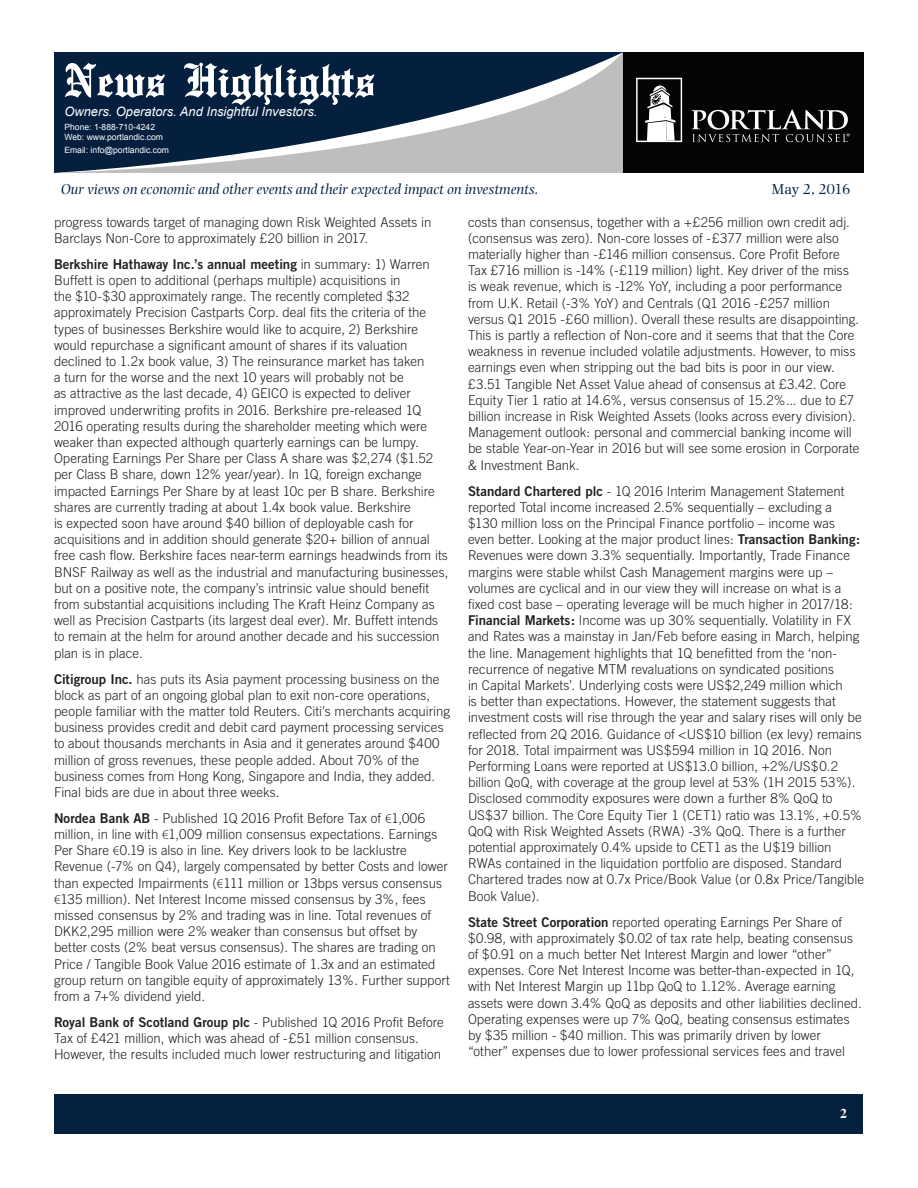
<style>
.page{position:relative;width:918px;height:1188px;background:#fff}
.page>*{position:absolute;margin:0;border:0;box-sizing:border-box;transform-origin:0 0}
.t1{font:500 51px "English Towne";color:#fff}
.t2{font:italic 15px "Photina";color:#04213e}
.t3{font:15px "Photina";letter-spacing:-.025em;color:#04213e}
.Article_-_Body{font:300 13.5px/16.2px "Trade Gothic";color:#231f20}
.t4{font:700 13.5px "Times";color:#fff}
.t5{font:italic 12.9px "Arial";color:#fff}
.t6{font:8.55px/10.4px "Arial";color:#fff}
.s1{font-family:"Trade Gothic Bold Two";font-weight:400}
.s2{font-family:"Myriad Pro"}
</style>
<div class="page">
<div style="left:606px;top:52px;width:258px;height:121px;background:#040503"></div>
<div style="left:55px;top:1094px;width:808px;height:39px;background:#04213e"></div>
<svg style="left:54px;top:53px;width:569px;height:120px;background:#4d5d71"></svg>
<svg style="left:636px;top:78px;width:46px;height:64px"></svg>
<svg style="left:691px;top:110px;width:159px;height:32px"></svg>
<h1 class="t1" style="left:64px;top:51px;width:312px">News Highlights</h1>
<p class="t5" style="left:64px;top:103px;width:255px">Owners. Operators. And Insightful Investors.</p>
<p class="t6" style="left:64px;top:122px;width:100px">Phone: 1-888-710-4242<br>Web: www.portlandic.com</p>
<p class="t6" style="left:64px;top:145px;width:106px">Email: info@portlandic.com</p>
<p class="t2" style="left:61px;top:181px;width:479px">Our views on economic and other events and their expected impact on investments.</p>
<p class="t3" style="left:772px;top:180px;width:80px">May 2, 2016</p>
<p class="Article_-_Body" style="left:54px;top:214px;width:379px">progress towards target of managing down Risk Weighted Assets in<br>Barclays Non-Core to approximately £20 billion in 2017.</p>
<p class="Article_-_Body" style="left:54px;top:256px;width:396px"><span class="s1">Berkshire Hathaway Inc.’s annual meeting</span> in summary: 1) Warren Buffett is open to additional (perhaps multiple) acquisitions in<br>the $10-$30 approximately range. The recently completed $32 approximately Precision Castparts Corp. deal fits the criteria of the types of businesses Berkshire would like to acquire, 2) Berkshire would repurchase a significant amount of shares if its valuation declined to 1.2x book value, 3) The reinsurance market has taken<br>a turn for the worse and the next 10 years will probably not be<br>as attractive as the last decade, 4) GEICO is expected to deliver improved underwriting profits in 2016. Berkshire pre-released 1Q 2016 operating results during the shareholder meeting which were weaker than expected although quarterly earnings can be lumpy.<br>Operating Earnings Per Share per Class A share was $2,274 ($1.52 per Class B share, down 12% year/year). In 1Q, foreign exchange impacted Earnings Per Share by at least 10c per B share. Berkshire shares are currently trading at about 1.4x book value. Berkshire<br>is expected soon have around $40 billion of deployable cash for acquisitions and in addition should generate $20+ billion of annual free cash flow. Berkshire faces near-term earnings headwinds from its BNSF Railway as well as the industrial and manufacturing businesses, but on a positive note, the company’s intrinsic value should benefit from substantial acquisitions including The Kraft Heinz Company as well as Precision Castparts (its largest deal ever). Mr. Buffett intends to remain at the helm for around another decade and his succession plan is in place.</p>
<p class="Article_-_Body" style="left:54px;top:670px;width:398px"><span class="s1">Citigroup Inc.</span> has puts its Asia payment processing business on the block as part of an ongoing global plan to exit non-core operations, people familiar with the matter told Reuters. Citi’s merchants acquiring business provides credit and debit card payment processing services to about thousands merchants in Asia and it generates around $400 million of gross revenues, these people added. About 70% of the business comes from Hong Kong, Singapore and India, they added.<br>Final bids are due in about three weeks.</p>
<p class="Article_-_Body" style="left:54px;top:810px;width:397px"><span class="s1">Nordea Bank AB</span> - Published 1Q 2016 Profit Before Tax of <span class="s2">€</span>1,006 million, in line with <span class="s2">€</span>1,009 million consensus expectations. Earnings Per Share <span class="s2">€</span>0.19 is also in line. Key drivers look to be lacklustre Revenue (-7% on Q4), largely compensated by better Costs and lower than expected Impairments (<span class="s2">€</span>111 million or 13bps versus consensus <span class="s2">€</span>135 million). Net Interest Income missed consensus by 3%, fees missed consensus by 2% and trading was in line. Total revenues of DKK2,295 million were 2% weaker than consensus but offset by better costs (2% beat versus consensus). The shares are trading on Price / Tangible Book Value 2016 estimate of 1.3x and an estimated group return on tangible equity of approximately 13%. Further support from a 7+% dividend yield.</p>
<p class="Article_-_Body" style="left:54px;top:1014px;width:391px"><span class="s1">Royal Bank of Scotland Group plc</span> - Published 1Q 2016 Profit Before<br>Tax of £421 million, which was ahead of -£51 million consensus.<br>However, the results included much lower restructuring and litigation</p>
<p class="Article_-_Body" style="left:468px;top:214px;width:393px">costs than consensus, together with a +£256 million own credit adj. (consensus was zero). Non-core losses of -£377 million were also materially higher than -£146 million consensus. Core Profit Before Tax £716 million is -14% (-£119 million) light. Key driver of the miss is weak revenue, which is -12% YoY, including a poor performance from U.K. Retail (-3% YoY) and Centrals (Q1 2016 -£257 million versus Q1 2015 -£60 million). Overall these results are disappointing.<br>This is partly a reflection of Non-core and it seems that that the Core weakness in revenue included volatile adjustments. However, to miss earnings even when stripping out the bad bits is poor in our view. £3.51 Tangible Net Asset Value ahead of consensus at £3.42. Core Equity Tier 1 ratio at 14.6%, versus consensus of 15.2%... due to £7 billion increase in Risk Weighted Assets (looks across every division).<br>Management outlook: personal and commercial banking income will be stable Year-on-Year in 2016 but will see some erosion in Corporate &amp; Investment Bank.</p>
<p class="Article_-_Body" style="left:468px;top:483px;width:397px"><span class="s1">Standard Chartered plc</span> - 1Q 2016 Interim Management Statement reported Total income increased 2.5% sequentially – excluding a $130 million loss on the Principal Finance portfolio – income was even better. Looking at the major product lines: <span class="s1">Transaction Banking:<br></span>Revenues were down 3.3% sequentially. Importantly, Trade Finance margins were stable whilst Cash Management margins were up – volumes are cyclical and in our view they will increase on what is a fixed cost base – operating leverage will be much higher in 2017/18:<br><span class="s1">Financial Markets:</span> Income was up 30% sequentially. Volatility in FX and Rates was a mainstay in Jan/Feb before easing in March, helping the line. Management highlights that 1Q benefitted from the ‘non&shy;recurrence of negative MTM revaluations on syndicated positions<br>in Capital Markets’. Underlying costs were US$2,249 million which<br>is better than expectations. However, the statement suggests that investment costs will rise through the year and salary rises will only be reflected from 2Q 2016. Guidance of &lt;US$10 billion (ex levy) remains for 2018. Total impairment was US$594 million in 1Q 2016. Non Performing Loans were reported at US$13.0 billion, +2%/US$0.2 billion QoQ, with coverage at the group level at 53% (1H 2015 53%).<br>Disclosed commodity exposures were down a further 8% QoQ to US$37 billion. The Core Equity Tier 1 (CET1) ratio was 13.1%, +0.5% QoQ with Risk Weighted Assets (RWA) -3% QoQ. There is a further potential approximately 0.4% upside to CET1 as the U$19 billion RWAs contained in the liquidation portfolio are disposed. Standard Chartered trades now at 0.7x Price/Book Value (or 0.8x Price/Tangible Book Value).</p>
<p class="Article_-_Body" style="left:468px;top:913px;width:395px"><span class="s1">State Street Corporation</span> reported operating Earnings Per Share of $0.98, with approximately $0.02 of tax rate help, beating consensus of $0.91 on a much better Net Interest Margin and lower “other” expenses. Core Net Interest Income was better-than-expected in 1Q, with Net Interest Margin up 11bp QoQ to 1.12%. Average earning assets were down 3.4% QoQ as deposits and other liabilities declined.<br>Operating expenses were up 7% QoQ, beating consensus estimates by $35 million - $40 million. This was primarily driven by lower “other” expenses due to lower professional services fees and travel</p>
<p class="t4" style="left:840px;top:1100px;width:8px">2</p>
</div>
